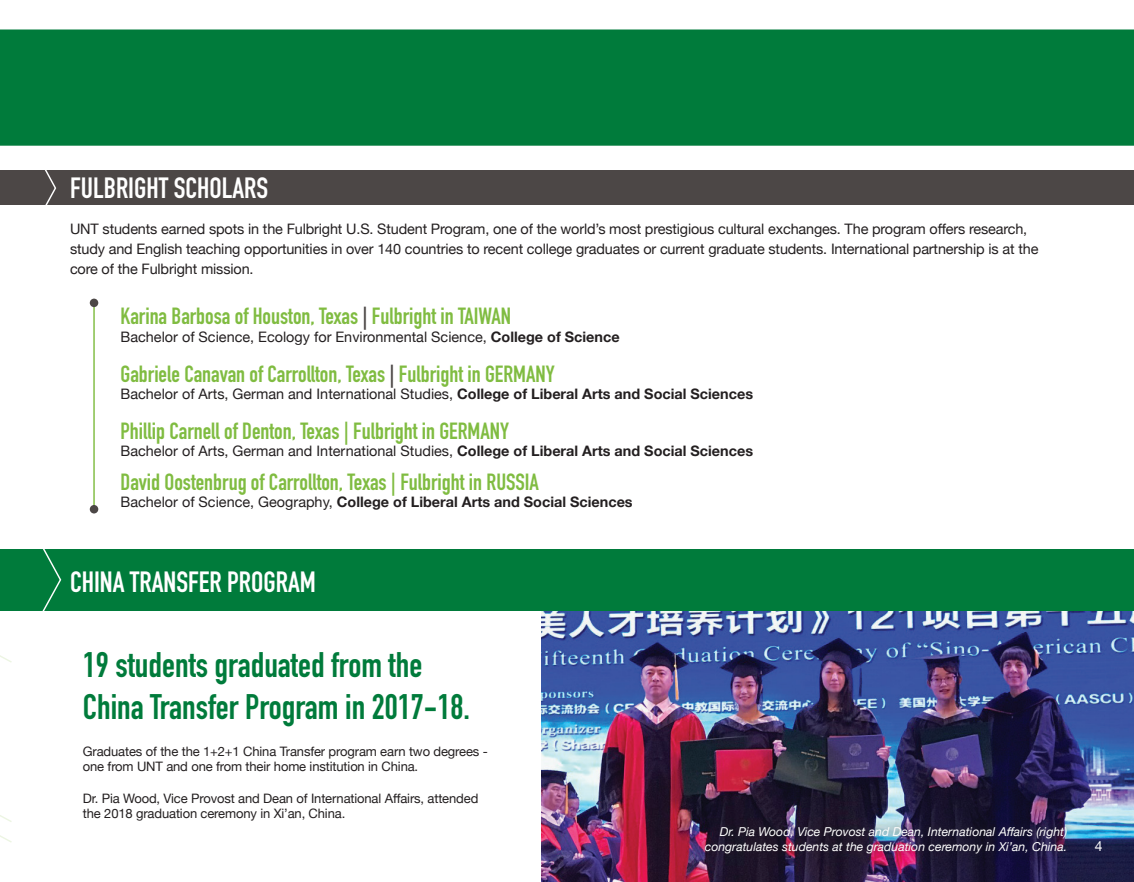
<style>
.page{position:relative;width:1134px;height:882px;background:#fff}
.page>*{position:absolute;margin:0;border:0;box-sizing:border-box;transform-origin:0 0}
.t1{font:700 35px/42px "DIN Condensed";color:#007b3b}
.t2{font:700 28.88px "DIN Condensed";color:#fff}
.t3{font:700 23.1px "DIN Condensed";color:#80bc41}
.t4{font:14.35px/20.3px "Helvetica Neue";letter-spacing:-.01em;color:#231f20}
.t5{font:700 14.35px "Helvetica Neue";color:#231f20}
.t6{font:14px "Helvetica Neue";color:#fff}
.t7{font:12.95px/15.6px "Helvetica Neue";letter-spacing:-.01em;color:#231f20}
.t8{font:italic 12.25px/14.7px "Helvetica Neue";color:#fff;text-align:right}
.s1{color:#4c4746}
.s2{font-weight:700}
.s3{font-weight:400}
</style>
<div class="page">
<svg style="left:1px;top:656px;width:11px;height:7px"></svg>
<svg style="left:1px;top:815px;width:11px;height:28px"></svg>
<div style="left:0;top:29px;width:1134px;height:117px;background:#007b3b"></div>
<div style="left:0;top:171px;width:1134px;height:34px;background:#4c4746"></div>
<img style="left:542px;top:610px;width:592px;height:272px">
<div style="left:0;top:549px;width:1134px;height:61px;background:#007b3b"></div>
<svg style="left:33px;top:170px;width:24px;height:35px"></svg>
<svg style="left:24px;top:549px;width:38px;height:62px"></svg>
<hr style="left:93px;top:304px;width:2px;height:205px;background:#80bc41">
<div style="left:90px;top:299px;width:8px;height:8px;background:#4c4746;border-radius:50%"></div>
<div style="left:90px;top:505px;width:8px;height:8px;background:#4c4746;border-radius:50%"></div>
<div style="left:696px;top:818px;width:379px;height:43px;background:#231f20;opacity:.75"></div>
<h2 class="t2" style="left:70px;top:169px;width:200px">FULBRIGHT SCHOLARS</h2>
<p class="t4" style="left:70px;top:220px;width:970px">UNT students earned spots in the Fulbright U.S. Student Program, one of the world’s most prestigious cultural exchanges. The program offers research, study and English teaching opportunities in over 140 countries to recent college graduates or current graduate students. International partnership is at the core of the Fulbright mission.</p>
<h3 class="t3" style="left:121px;top:301px;width:392px">Karina Barbosa of Houston, Texas <span class="s1">|</span> Fulbright in TAIWAN</h3>
<p class="t4" style="left:121px;top:327px;width:501px">Bachelor of Science, Ecology for Environmental Science, <span class="s2">College of Science</span></p>
<h3 class="t3" style="left:121px;top:358px;width:436px">Gabriele Canavan of Carrollton, Texas <span class="s1">|</span> Fulbright in GERMANY</h3>
<p class="t4" style="left:121px;top:384px;width:634px">Bachelor of Arts, German and International Studies, <span class="s2">College of Liberal Arts and Social Sciences</span></p>
<h3 class="t3" style="left:121px;top:415px;width:390px">Phillip Carnell of Denton, Texas | Fulbright in GERMANY</h3>
<p class="t4" style="left:121px;top:442px;width:634px">Bachelor of Arts, German and International Studies, <span class="s2">College of Liberal Arts and Social Sciences</span></p>
<h3 class="t3" style="left:121px;top:466px;width:420px">David Oostenbrug of Carrollton, Texas | Fulbright in RUSSIA</h3>
<p class="t5" style="left:121px;top:491px;width:514px"><span class="s3">Bachelor of Science, Geography,</span> College of Liberal Arts and Social Sciences</p>
<h2 class="t2" style="left:70px;top:563px;width:247px">CHINA TRANSFER PROGRAM</h2>
<h1 class="t1" style="left:83px;top:644px;width:389px">19 students graduated from the<br>China Transfer Program in 2017-18.</h1>
<p class="t7" style="left:83px;top:744px;width:406px">Graduates of the the 1+2+1 China Transfer program earn two degrees - one from UNT and one from their home institution in China.</p>
<p class="t7" style="left:83px;top:791px;width:397px">Dr. Pia Wood, Vice Provost and Dean of International Affairs, attended the 2018 graduation ceremony in Xi’an, China.</p>
<p class="t8" style="left:705px;top:825px;width:364px">Dr. Pia Wood, Vice Provost and Dean, International Affairs (right) congratulates students at the graduation ceremony in Xi’an, China.</p>
<p class="t6" style="left:1095px;top:835px;width:9px">4</p>
</div>
